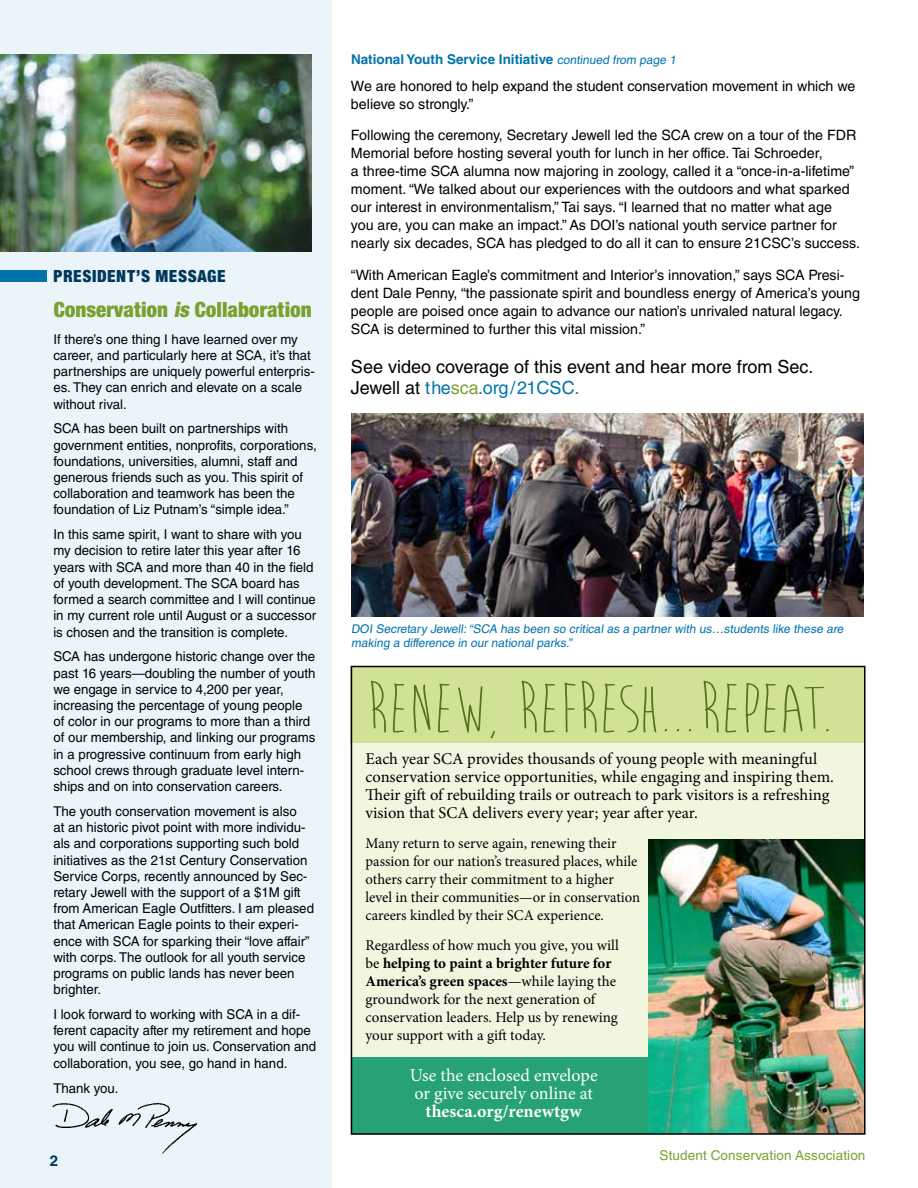
<style>
.page{position:relative;width:918px;height:1188px;background:#fff}
.page>*{position:absolute;margin:0;border:0;box-sizing:border-box;transform-origin:0 0}
.t1{font:72px "Brain Flower";letter-spacing:-.06em;color:#53721a;scale:1.25 1}
.t2{font:900 condensed 22.5px "Sans";color:#78a22f}
.t3{font:18px/21px "Helvetica LT Std";color:#000}
.t4{font:18px/18px "Minion Pro";color:#fff}
.t5{font:700 18px "Minion Pro";color:#fff}
.t6{font:900 condensed 18px "Sans";letter-spacing:.035em;color:#00395d}
.t7{font:16.5px/18px "Minion Pro";color:#000}
.t8{font:15px/18px "Minion Pro";color:#000}
.t9{font:700 15px "Helvetica LT Std";color:#00395d}
.t10{font:14.25px/18px "Helvetica LT Std";color:#000}
.t11{font:13.5px/16.2px "Helvetica LT Std";color:#000}
.t12{font:700 13.5px "Helvetica LT Std";color:#0073ae}
.t13{font:13.5px "Helvetica LT Std";letter-spacing:.01em;color:#78a22f}
.t14{font:12px/14.4px "Helvetica LT Std";color:#0073ae}
.s1{font-style:italic}
.s2{font-weight:400;font-size:12px}
.s3{color:#0073ae}
.s4{color:#78a22f}
.s5{font-weight:700}
</style>
<div class="page">
<div style="left:351px;top:679px;width:513px;height:455px;background:#f1f6df"></div>
<div style="left:351px;top:666px;width:513px;height:76px;background:#cfe295"></div>
<div style="left:351px;top:1057px;width:316px;height:77px;background:#26a274"></div>
<div style="left:0;top:0;width:331px;height:1188px;background:#ebf4f9"></div>
<div style="left:0;top:270px;width:46px;height:12px;background:#0073ae"></div>
<img style="left:0;top:54px;width:312px;height:198px">
<img style="left:52px;top:1102px;width:145px;height:52px">
<img style="left:351px;top:413px;width:513px;height:203px">
<img style="left:649px;top:839px;width:214px;height:293px">
<div style="left:351px;top:666px;width:515px;height:469px;border:2px solid #000"></div>
<h3 class="t6" style="left:53px;top:265px;width:174px">PRESIDENT’S MESSAGE</h3>
<h2 class="t2" style="left:53px;top:296px;width:260px">Conservation <span class="s1">is</span> Collaboration</h2>
<p class="t11" style="left:53px;top:331px;width:263px">If there’s one thing I have learned over my career, and particularly here at SCA, it’s that partnerships are uniquely powerful enterpris&shy;es. They can enrich and elevate on a scale without rival.</p>
<p class="t11" style="left:53px;top:421px;width:265px">SCA has been built on partnerships with government entities, nonprofits, corporations, foundations, universities, alumni, staff and generous friends such as you. This spirit of collaboration and teamwork has been the foundation of Liz Putnam’s “simple idea.”</p>
<p class="t11" style="left:53px;top:526px;width:264px">In this same spirit, I want to share with you my decision to retire later this year after 16 years with SCA and more than 40 in the field of youth development. The SCA board has formed a search committee and I will continue in my current role until August or a successor is chosen and the transition is complete.</p>
<p class="t11" style="left:53px;top:649px;width:264px">SCA has undergone historic change over the past 16 years—doubling the number of youth we engage in service to 4,200 per year, increasing the percentage of young people of color in our programs to more than a third of our membership, and linking our programs in a progressive continuum from early high school crews through graduate level intern&shy;ships and on into conservation careers.</p>
<p class="t11" style="left:53px;top:803px;width:262px">The youth conservation movement is also<br>at an historic pivot point with more individu&shy;als and corporations supporting such bold initiatives as the 21st Century Conservation Service Corps, recently announced by Sec&shy;retary Jewell with the support of a $1M gift from American Eagle Outfitters. I am pleased that American Eagle points to their experi&shy;ence with SCA for sparking their “love affair” with corps. The outlook for all youth service programs on public lands has never been brighter.</p>
<p class="t11" style="left:53px;top:1006px;width:264px">I look forward to working with SCA in a dif&shy;ferent capacity after my retirement and hope you will continue to join us. Conservation and collaboration, you see, go hand in hand.</p>
<p class="t11" style="left:53px;top:1080px;width:67px">Thank you.</p>
<p class="t9" style="left:50px;top:1152px;width:10px">2</p>
<p class="t12" style="left:351px;top:51px;width:329px">National Youth Service Initiative <span class="s2">continued from page 1</span></p>
<p class="t10" style="left:351px;top:77px;width:506px">We are honored to help expand the student conservation movement in which we believe so strongly.”</p>
<p class="t10" style="left:351px;top:126px;width:511px">Following the ceremony, Secretary Jewell led the SCA crew on a tour of the FDR Memorial before hosting several youth for lunch in her office. Tai Schroeder,<br>a three-time SCA alumna now majoring in zoology, called it a “once-in-a-lifetime” moment. “We talked about our experiences with the outdoors and what sparked our interest in environmentalism,” Tai says. “I learned that no matter what age<br>you are, you can make an impact.” As DOI’s national youth service partner for nearly six decades, SCA has pledged to do all it can to ensure 21CSC’s success.</p>
<p class="t10" style="left:351px;top:266px;width:511px">“With American Eagle’s commitment and Interior’s innovation,” says SCA Presi&shy;dent Dale Penny, “the passionate spirit and boundless energy of America’s young people are poised once again to advance our nation’s unrivaled natural legacy.<br>SCA is determined to further this vital mission.”</p>
<h3 class="t3" style="left:351px;top:356px;width:464px">See video coverage of this event and hear more from Sec.<br>Jewell at <span class="s3">the</span><span class="s4">sca</span><span class="s3">.org/21CSC.</span></h3>
<p class="t14" style="left:351px;top:622px;width:496px">DOI Secretary Jewell:“SCA has been so critical as a partner with us…students like these are making a difference in our national parks.”</p>
<h1 class="t1" style="left:366px;top:672px;width:378px">RENEW, REFRESH... REPEAT.</h1>
<p class="t7" style="left:366px;top:750px;width:470px">Each year SCA provides thousands of young people with meaningful conservation service opportunities, while engaging and inspiring them.<br>Their gift of rebuilding trails or outreach to park visitors is a refreshing vision that SCA delivers every year; year after year.</p>
<p class="t8" style="left:366px;top:834px;width:276px">Many return to serve again, renewing their passion for our nation’s treasured places, while others carry their commitment to a higher level in their communities—or in conservation careers kindled by their SCA experience.</p>
<p class="t8" style="left:366px;top:936px;width:255px">Regardless of how much you give, you will be <span class="s5">helping to paint a brighter future for America’s green spaces</span>—while laying the groundwork for the next generation of conservation leaders. Help us by renewing your support with a gift today.</p>
<h3 class="t4" style="left:410px;top:1066px;width:190px">Use the enclosed envelope or give securely online at</h3>
<h3 class="t5" style="left:426px;top:1098px;width:158px">thesca.org/renewtgw</h3>
<p class="t13" style="left:660px;top:1147px;width:207px">Student Conservation Association</p>
</div>
